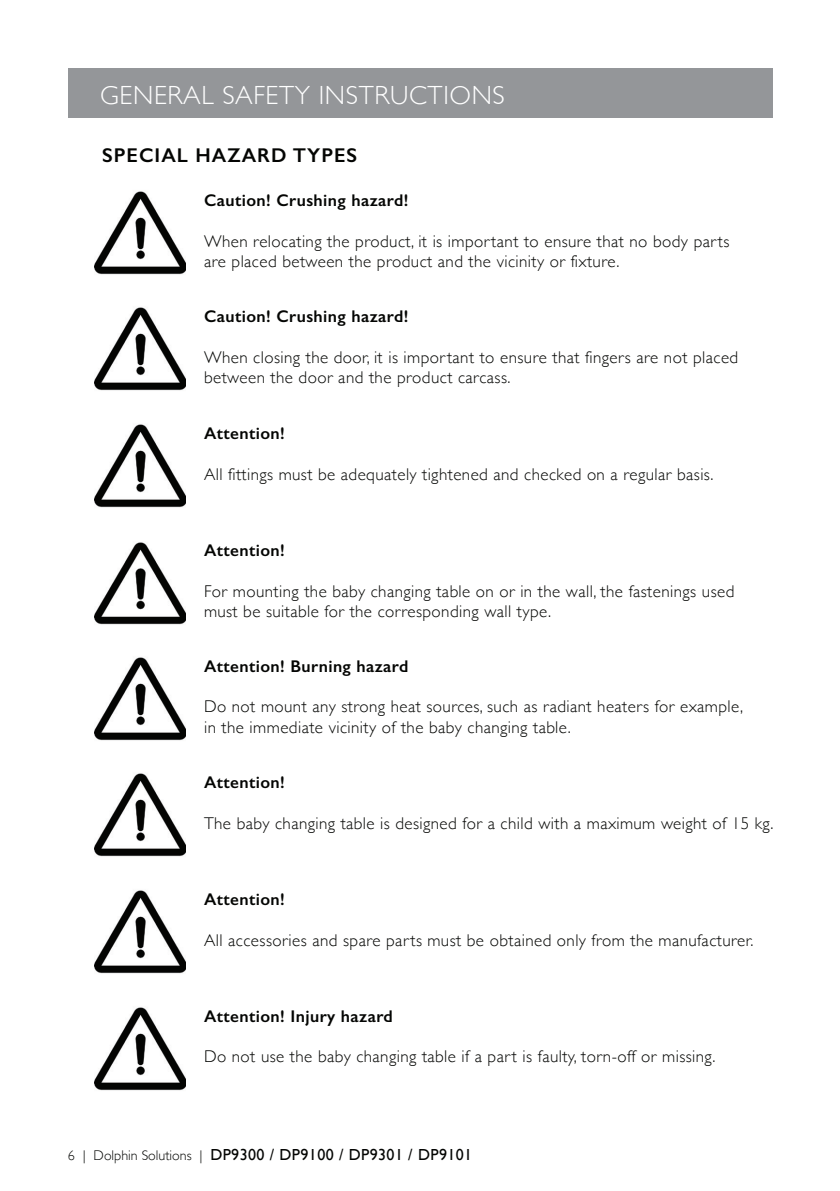
<style>
.page{position:relative;width:840px;height:1191px;background:#fff}
.page>*{position:absolute;margin:0;border:0;box-sizing:border-box;transform-origin:0 0}
.t1{font:300 26.2px "Gill Sans";letter-spacing:.025em;color:#fff}
.t2{font:600 20px "Gill Sans";letter-spacing:.05em;color:#040503}
.t3{font:300 17px/20.4px "Gill Sans";letter-spacing:.025em;color:#040503}
.t4{font:600 17px "Gill Sans";letter-spacing:.025em;color:#040503}
.t5{font:16px "Gill Sans";letter-spacing:.025em;color:#040503}
.s1{font-weight:300;font-size:14px}
</style>
<div class="page">
<div style="left:69px;top:68px;width:703px;height:50px;background:#949699"></div>
<img style="left:94px;top:191px;width:92px;height:84px">
<img style="left:94px;top:307px;width:92px;height:84px">
<img style="left:94px;top:424px;width:92px;height:84px">
<img style="left:94px;top:542px;width:92px;height:83px">
<img style="left:94px;top:657px;width:92px;height:84px">
<img style="left:94px;top:773px;width:92px;height:84px">
<img style="left:94px;top:890px;width:92px;height:84px">
<img style="left:94px;top:1007px;width:92px;height:84px">
<h1 class="t1" style="left:100px;top:75px;width:406px">GENERAL SAFETY INSTRUCTIONS</h1>
<p class="t2" style="left:102px;top:143px;width:256px">SPECIAL HAZARD TYPES</p>
<p class="t4" style="left:204px;top:190px;width:206px">Caution! Crushing hazard!</p>
<p class="t3" style="left:204px;top:230px;width:526px">When relocating the product, it is important to ensure that no body parts are placed between the product and the vicinity or fixture.</p>
<p class="t4" style="left:204px;top:306px;width:206px">Caution! Crushing hazard!</p>
<p class="t3" style="left:204px;top:346px;width:535px">When closing the door, it is important to ensure that fingers are not placed between the door and the product carcass.</p>
<p class="t4" style="left:204px;top:423px;width:82px">Attention!</p>
<p class="t3" style="left:204px;top:463px;width:510px">All fittings must be adequately tightened and checked on a regular basis.</p>
<p class="t4" style="left:204px;top:540px;width:82px">Attention!</p>
<p class="t3" style="left:204px;top:580px;width:531px">For mounting the baby changing table on or in the wall, the fastenings used must be suitable for the corresponding wall type.</p>
<p class="t4" style="left:204px;top:655px;width:206px">Attention! Burning hazard</p>
<p class="t3" style="left:204px;top:696px;width:540px">Do not mount any strong heat sources, such as radiant heaters for example, in the immediate vicinity of the baby changing table.</p>
<p class="t4" style="left:204px;top:772px;width:82px">Attention!</p>
<p class="t3" style="left:204px;top:812px;width:570px">The baby changing table is designed for a child with a maximum weight of 15 kg.</p>
<p class="t4" style="left:204px;top:888px;width:82px">Attention!</p>
<p class="t3" style="left:204px;top:929px;width:550px">All accessories and spare parts must be obtained only from the manufacturer.</p>
<p class="t4" style="left:204px;top:1005px;width:190px">Attention! Injury hazard</p>
<p class="t3" style="left:204px;top:1045px;width:512px">Do not use the baby changing table if a part is faulty, torn-off or missing.</p>
<p class="t5" style="left:68px;top:1144px;width:405px"><span class="s1">6 | Dolphin Solutions |</span> DP9300 / DP9100 / DP9301 / DP9101</p>
</div>
